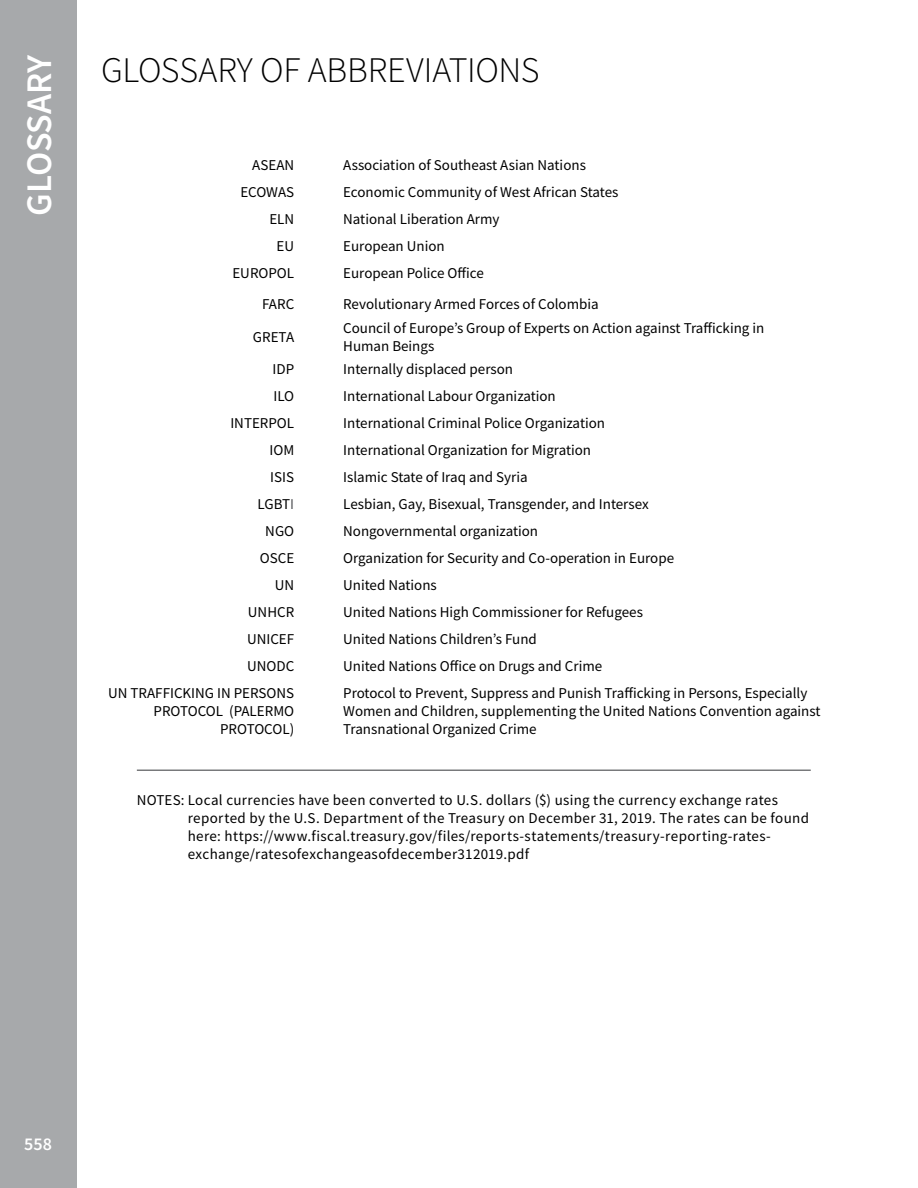
<style>
.page{position:relative;width:918px;height:1188px;background:#fff}
.page>*{position:absolute;margin:0;border:0;box-sizing:border-box;transform-origin:0 0}
.t1{font:300 36px "Source Sans Pro";letter-spacing:-.01em;color:#000}
.t2{font:600 36px "Source Sans Pro";letter-spacing:-.01em;color:#fff}
.t3{font:600 18px "Source Sans Pro";color:#fff}
.t4{font:15px/18px "Source Sans Pro";color:#000}
.t5{font:15px/18px "Source Sans Pro";letter-spacing:.02em;color:#000}
.s1{color:#57585b}
</style>
<div class="page">
<div style="left:0;top:0;width:76px;height:1188px;background:#a7a9ab"></div>
<hr style="left:137px;top:770px;width:674px;height:1px;background:#57585b">
<h1 class="t2" style="left:15px;top:216px;width:162px;rotate:-90deg">GLOSSARY</h1>
<h1 class="t1" style="left:101px;top:48px;width:440px">GLOSSARY OF ABBREVIATIONS</h1>
<p class="t4" style="left:252px;top:156px;width:43px">ASEAN</p>
<p class="t4" style="left:343px;top:156px;width:244px">Association of Southeast Asian Nations</p>
<p class="t4" style="left:240px;top:183px;width:55px">ECOWAS</p>
<p class="t4" style="left:343px;top:183px;width:277px">Economic Community of West African States</p>
<p class="t4" style="left:269px;top:210px;width:26px">ELN</p>
<p class="t4" style="left:343px;top:210px;width:158px">National Liberation Army</p>
<p class="t4" style="left:277px;top:237px;width:19px">EU</p>
<p class="t4" style="left:343px;top:237px;width:103px">European Union</p>
<p class="t4" style="left:232px;top:264px;width:63px">EUROPOL</p>
<p class="t4" style="left:343px;top:264px;width:142px">European Police Office</p>
<p class="t4" style="left:262px;top:295px;width:34px">FARC</p>
<p class="t4" style="left:343px;top:295px;width:257px">Revolutionary Armed Forces of Colombia</p>
<p class="t4" style="left:253px;top:327px;width:43px">GRETA</p>
<p class="t4" style="left:343px;top:318px;width:423px">Council of Europe’s Group of Experts on Action against Trafficking in<br>Human Beings</p>
<p class="t4" style="left:273px;top:360px;width:23px">IDP</p>
<p class="t4" style="left:343px;top:360px;width:171px">Internally displaced person</p>
<p class="t4" style="left:273px;top:387px;width:22px">ILO</p>
<p class="t4" style="left:343px;top:387px;width:214px">International Labour Organization</p>
<p class="t4" style="left:230px;top:414px;width:65px">INTERPOL</p>
<p class="t4" style="left:343px;top:414px;width:263px">International Criminal Police Organization</p>
<p class="t4" style="left:269px;top:441px;width:26px">IOM</p>
<p class="t4" style="left:343px;top:441px;width:249px">International Organization for Migration</p>
<p class="t4" style="left:270px;top:468px;width:25px">ISIS</p>
<p class="t4" style="left:343px;top:468px;width:186px">Islamic State of Iraq and Syria</p>
<p class="t4" style="left:258px;top:495px;width:38px">LGBT<span class="s1">I</span></p>
<p class="t4" style="left:343px;top:495px;width:307px">Lesbian, Gay, Bisexual, Transgender, and Intersex</p>
<p class="t4" style="left:265px;top:522px;width:30px">NGO</p>
<p class="t4" style="left:343px;top:522px;width:196px">Nongovernmental organization</p>
<p class="t4" style="left:260px;top:549px;width:36px">OSCE</p>
<p class="t4" style="left:343px;top:549px;width:332px">Organization for Security and Co-operation in Europe</p>
<p class="t4" style="left:275px;top:576px;width:21px">UN</p>
<p class="t4" style="left:343px;top:576px;width:95px">United Nations</p>
<p class="t4" style="left:248px;top:603px;width:48px">UNHCR</p>
<p class="t4" style="left:343px;top:603px;width:301px">United Nations High Commissioner for Refugees</p>
<p class="t4" style="left:247px;top:630px;width:49px">UNICEF</p>
<p class="t4" style="left:343px;top:630px;width:195px">United Nations Children’s Fund</p>
<p class="t4" style="left:247px;top:657px;width:49px">UNODC</p>
<p class="t4" style="left:343px;top:657px;width:261px">United Nations Office on Drugs and Crime</p>
<p class="t4" style="left:108px;top:684px;width:188px;text-align:right">UN TRAFFICKING IN PERSONS<br>PROTOCOL (PALERMO<br>PROTOCOL)</p>
<p class="t4" style="left:343px;top:684px;width:479px">Protocol to Prevent, Suppress and Punish Trafficking in Persons, Especially<br>Women and Children, supplementing the United Nations Convention against<br>Transnational Organized Crime</p>
<p class="t5" style="left:188px;top:791px;width:623px;text-indent:-51px">NOTES: Local currencies have been converted to U.S. dollars ($) using the currency exchange rates reported by the U.S. Department of the Treasury on December 31, 2019. The rates can be found here: https://www.fiscal.treasury.gov/files/reports-statements/treasury-reporting-rates&shy;exchange/ratesofexchangeasofdecember312019.pdf</p>
<p class="t3" style="left:24px;top:1132px;width:29px">558</p>
</div>
